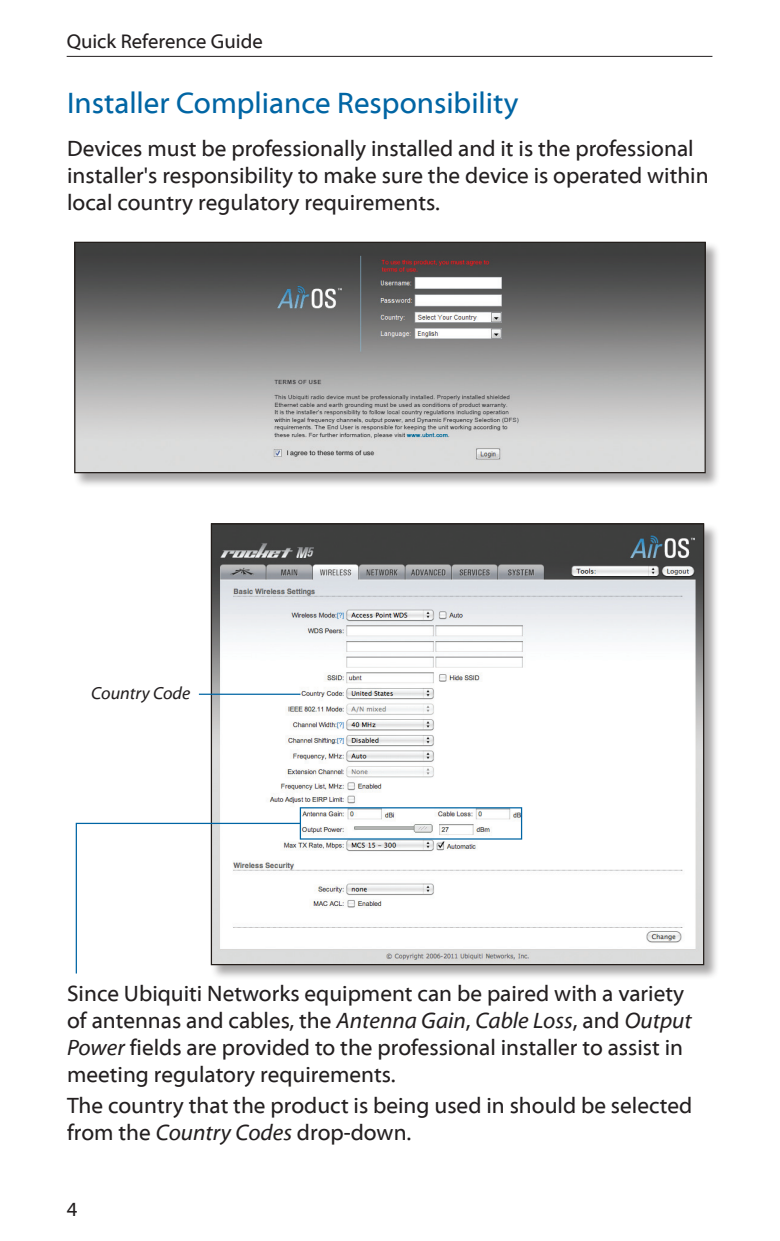
<style>
.page{position:relative;width:780px;height:1241px;background:#fff}
.page>*{position:absolute;margin:0;border:0;box-sizing:border-box;transform-origin:0 0}
.Heading_1{font:30px "Myriad Web Pro";color:#0065a4}
.Body{font:22.5px/27px "Myriad Web Pro";color:#231f20}
.t1{font:20px "Myriad Web Pro";color:#231f20}
.t2{font:italic 17.5px "Myriad Web Pro";color:#231f20}
.s1{font-style:italic}
</style>
<div class="page">
<hr style="left:67px;top:56px;width:645px;height:1px;background:#231f20">
<div style="left:73px;top:241px;width:647px;height:246px;background:#231f20;opacity:.4"></div>
<img style="left:76px;top:244px;width:627px;height:227px">
<div style="left:74px;top:242px;width:631px;height:231px;border:1px solid #241e1b"></div>
<div style="left:210px;top:522px;width:508px;height:457px;background:#231f20;opacity:.4"></div>
<img style="left:213px;top:525px;width:489px;height:438px">
<hr style="left:199px;top:693px;width:101px;height:1px;background:#0065a4">
<div style="left:300px;top:807px;width:222px;height:32px;border:1px solid #0065a4"></div>
<svg style="left:75px;top:822px;width:227px;height:152px"></svg>
<p class="t1" style="left:67px;top:31px;width:198px">Quick Reference Guide</p>
<p class="Heading_1" style="left:67px;top:87px;width:452px">Installer Compliance Responsibility</p>
<p class="Body" style="left:67px;top:135px;width:643px">Devices must be professionally installed and it is the professional installer's responsibility to make sure the device is operated within local country regulatory requirements.</p>
<p class="t2" style="left:91px;top:683px;width:101px">Country Code</p>
<p class="Body" style="left:67px;top:979px;width:626px">Since Ubiquiti Networks equipment can be paired with a variety of antennas and cables, the <span class="s1">Antenna Gain</span>, <span class="s1">Cable Loss</span>, and <span class="s1">Output Power</span> fields are provided to the professional installer to assist in meeting regulatory requirements.</p>
<p class="Body" style="left:67px;top:1092px;width:626px">The country that the product is being used in should be selected from the <span class="s1">Country Codes</span> drop‑down.</p>
<p class="t1" style="left:67px;top:1198px;width:12px">4</p>
</div>
